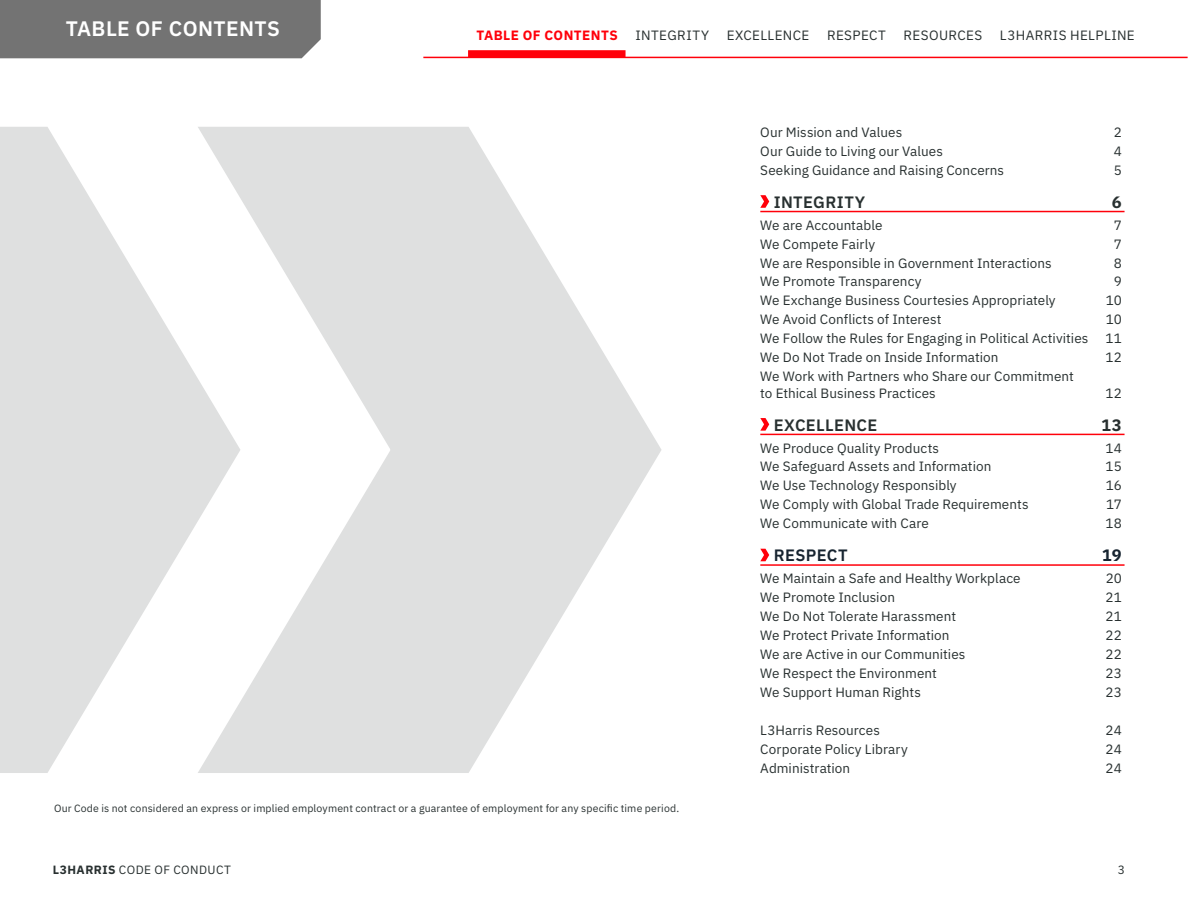
<style>
.page{position:relative;width:1188px;height:918px;background:#fff}
.page>*{position:absolute;margin:0;border:0;box-sizing:border-box;transform-origin:0 0}
.t1{font:600 21px "IBM Plex Sans";letter-spacing:.02em;color:#fff}
.TOC_Section_Underlined{font:600 16.5px "IBM Plex Sans";letter-spacing:.02em;color:#283030}
.TOC_Section_Underlined-2{font:600 16.5px "IBM Plex Sans";letter-spacing:.02em;color:#172430}
.TOC_Section_Underlined-3{font:700 16.5px "IBM Plex Sans";color:#283030}
.TOC_Section_Underlined-4{font:700 16.5px "IBM Plex Sans";color:#172430}
.TOC_2{font:13.5px/16.5px "IBM Plex Sans";letter-spacing:.005em;color:#283030}
.TOC_2-2{font:13.5px "IBM Plex Sans";letter-spacing:.03em;color:#283030}
.t2{font:700 13.5px "IBM Plex Sans";letter-spacing:.035em;color:#ff000a}
.TOC_2-3{font:13.5px "IBM Plex Sans";letter-spacing:.025em;color:#283030}
.TOC_2-4{font:13.5px "IBM Plex Sans";letter-spacing:.035em;color:#283030}
.t3{font:12px "IBM Plex Sans";letter-spacing:.035em;color:#283030}
.Body_Copy{font:10.5px "IBM Plex Sans";letter-spacing:.015em;color:#283030}
.s1{font-weight:700}
</style>
<div class="page">
<hr style="left:760px;top:211px;width:365px;height:1px;background:#ff000a">
<hr style="left:760px;top:434px;width:365px;height:1px;background:#ff000a">
<hr style="left:760px;top:564px;width:365px;height:2px;background:#ff000a">
<svg style="left:760px;top:195px;width:9px;height:13px"></svg>
<svg style="left:760px;top:418px;width:9px;height:13px"></svg>
<svg style="left:760px;top:549px;width:9px;height:12px"></svg>
<svg style="left:245px;top:127px;width:417px;height:646px"></svg>
<svg style="left:0;top:127px;width:245px;height:646px"></svg>
<hr style="left:423px;top:57px;width:765px;height:1px;background:#ff000a">
<div style="left:468px;top:50px;width:158px;height:8px;background:#ff000a"></div>
<div style="left:0;top:0;width:321px;height:58px;background:#737373"></div>
<p class="t1" style="left:66px;top:12px;width:216px">TABLE OF CONTENTS</p>
<p class="t2" style="left:477px;top:24px;width:143px">TABLE OF CONTENTS</p>
<p class="TOC_2-4" style="left:635px;top:25px;width:75px">INTEGRITY</p>
<p class="TOC_2-3" style="left:727px;top:25px;width:84px">EXCELLENCE</p>
<p class="TOC_2-2" style="left:827px;top:25px;width:60px">RESPECT</p>
<p class="TOC_2-2" style="left:904px;top:25px;width:80px">RESOURCES</p>
<p class="TOC_2-2" style="left:1000px;top:25px;width:136px">L3HARRIS HELPLINE</p>
<p class="TOC_2" style="left:760px;top:123px;width:144px">Our Mission and Values</p>
<p class="TOC_2" style="left:1114px;top:123px;width:10px">2</p>
<p class="TOC_2" style="left:760px;top:142px;width:184px">Our Guide to Living our Values</p>
<p class="TOC_2" style="left:1114px;top:142px;width:10px">4</p>
<p class="TOC_2" style="left:760px;top:161px;width:245px">Seeking Guidance and Raising Concerns</p>
<p class="TOC_2" style="left:1114px;top:161px;width:10px">5</p>
<p class="TOC_Section_Underlined" style="left:774px;top:189px;width:93px">INTEGRITY</p>
<p class="TOC_Section_Underlined-3" style="left:1112px;top:189px;width:11px">6</p>
<p class="TOC_2" style="left:760px;top:216px;width:124px">We are Accountable</p>
<p class="TOC_2" style="left:1114px;top:216px;width:10px">7</p>
<p class="TOC_2" style="left:760px;top:234px;width:116px">We Compete Fairly</p>
<p class="TOC_2" style="left:1114px;top:234px;width:10px">7</p>
<p class="TOC_2" style="left:760px;top:253px;width:293px">We are Responsible in Government Interactions</p>
<p class="TOC_2" style="left:1114px;top:253px;width:10px">8</p>
<p class="TOC_2" style="left:760px;top:272px;width:163px">We Promote Transparency</p>
<p class="TOC_2" style="left:1114px;top:272px;width:10px">9</p>
<p class="TOC_2" style="left:760px;top:291px;width:297px">We Exchange Business Courtesies Appropriately</p>
<p class="TOC_2" style="left:1106px;top:291px;width:18px">10</p>
<p class="TOC_2" style="left:760px;top:310px;width:183px">We Avoid Conflicts of Interest</p>
<p class="TOC_2" style="left:1106px;top:310px;width:18px">10</p>
<p class="TOC_2" style="left:760px;top:329px;width:330px">We Follow the Rules for Engaging in Political Activities</p>
<p class="TOC_2" style="left:1106px;top:329px;width:18px">11</p>
<p class="TOC_2" style="left:760px;top:348px;width:240px">We Do Not Trade on Inside Information</p>
<p class="TOC_2" style="left:1106px;top:348px;width:18px">12</p>
<p class="TOC_2" style="left:760px;top:367px;width:315px">We Work with Partners who Share our Commitment to Ethical Business Practices</p>
<p class="TOC_2" style="left:1106px;top:383px;width:18px">12</p>
<p class="Body_Copy" style="left:54px;top:801px;width:627px">Our Code is not considered an express or implied employment contract or a guarantee of employment for any specific time period.</p>
<p class="TOC_Section_Underlined" style="left:774px;top:412px;width:105px">EXCELLENCE</p>
<p class="TOC_Section_Underlined-3" style="left:1102px;top:412px;width:22px">13</p>
<p class="TOC_2" style="left:760px;top:438px;width:180px">We Produce Quality Products</p>
<p class="TOC_2" style="left:1106px;top:438px;width:18px">14</p>
<p class="TOC_2" style="left:760px;top:457px;width:233px">We Safeguard Assets and Information</p>
<p class="TOC_2" style="left:1106px;top:457px;width:18px">15</p>
<p class="TOC_2" style="left:760px;top:476px;width:198px">We Use Technology Responsibly</p>
<p class="TOC_2" style="left:1106px;top:476px;width:18px">16</p>
<p class="TOC_2" style="left:760px;top:495px;width:270px">We Comply with Global Trade Requirements</p>
<p class="TOC_2" style="left:1106px;top:495px;width:17px">17</p>
<p class="TOC_2" style="left:760px;top:514px;width:170px">We Communicate with Care</p>
<p class="TOC_2" style="left:1106px;top:514px;width:18px">18</p>
<p class="TOC_Section_Underlined-2" style="left:774px;top:542px;width:75px">RESPECT</p>
<p class="TOC_Section_Underlined-4" style="left:1102px;top:542px;width:21px">19</p>
<p class="TOC_2" style="left:760px;top:569px;width:262px">We Maintain a Safe and Healthy Workplace</p>
<p class="TOC_2" style="left:1106px;top:569px;width:18px">20</p>
<p class="TOC_2" style="left:760px;top:588px;width:136px">We Promote Inclusion</p>
<p class="TOC_2" style="left:1106px;top:588px;width:18px">21</p>
<p class="TOC_2" style="left:760px;top:607px;width:197px">We Do Not Tolerate Harassment</p>
<p class="TOC_2" style="left:1106px;top:607px;width:18px">21</p>
<p class="TOC_2" style="left:760px;top:626px;width:191px">We Protect Private Information</p>
<p class="TOC_2" style="left:1106px;top:626px;width:18px">22</p>
<p class="TOC_2" style="left:760px;top:645px;width:207px">We are Active in our Communities</p>
<p class="TOC_2" style="left:1106px;top:645px;width:18px">22</p>
<p class="TOC_2" style="left:760px;top:664px;width:178px">We Respect the Environment</p>
<p class="TOC_2" style="left:1105px;top:664px;width:18px">23</p>
<p class="TOC_2" style="left:760px;top:683px;width:162px">We Support Human Rights</p>
<p class="TOC_2" style="left:1105px;top:683px;width:18px">23</p>
<p class="TOC_2" style="left:760px;top:720px;width:121px">L3Harris Resources</p>
<p class="TOC_2" style="left:1106px;top:720px;width:18px">24</p>
<p class="TOC_2" style="left:760px;top:739px;width:149px">Corporate Policy Library</p>
<p class="TOC_2" style="left:1106px;top:739px;width:18px">24</p>
<p class="TOC_2" style="left:760px;top:758px;width:91px">Administration</p>
<p class="TOC_2" style="left:1106px;top:758px;width:18px">24</p>
<p class="t3" style="left:53px;top:861px;width:180px"><span class="s1">L3HARRIS</span> CODE OF CONDUCT</p>
<p class="t3" style="left:1118px;top:861px;width:9px">3</p>
</div>
